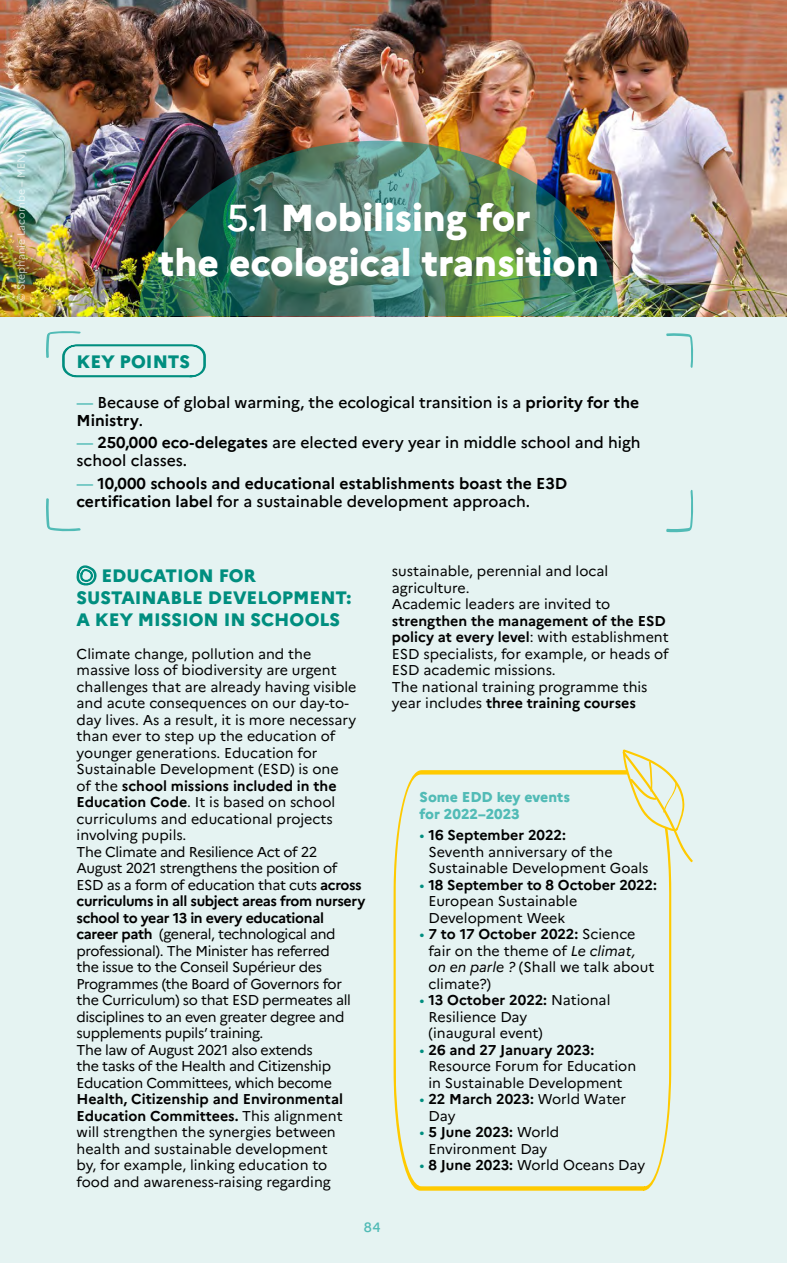
<style>
.page{position:relative;width:787px;height:1263px;background:#e5f3f2}
.page>*{position:absolute;margin:0;border:0;box-sizing:border-box;transform-origin:0 0}
.t1{font:800 37.5px/45px "Marianne";color:#fff;text-align:center}
.t2{font:800 18px/21.6px "Marianne";color:#008e7f}
.t3{font:500 15.75px/18px "Marianne";color:#000}
.t4{font:700 15.75px/18px "Marianne";color:#000}
.t5{font:14.25px/16.5px "Marianne";letter-spacing:-.025em;color:#000}
.t6{font:14.25px/16.5px "Marianne";color:#000}
.t7{font:800 14.25px/17.1px "Marianne";color:#51bbb6}
.t8{font:500 13.5px "Marianne";color:#51bbb6}
.t9{font:10.5px "Marianne";color:#fff}
.s1{font-weight:500}
.s2{color:#51bbb6}
.s3{font-weight:700}
.s4{font-weight:500;color:#51bbb6}
.s5{color:#008e7f}
.s6{font-style:italic}
</style>
<div class="page">
<img style="left:0;top:0;width:787px;height:316px">
<img style="left:139px;top:141px;width:479px;height:175px">
<svg style="left:76px;top:565px;width:21px;height:21px"></svg>
<svg style="left:46px;top:331px;width:160px;height:47px"></svg>
<svg style="left:666px;top:333px;width:27px;height:35px"></svg>
<svg style="left:46px;top:498px;width:35px;height:33px"></svg>
<svg style="left:666px;top:490px;width:27px;height:42px"></svg>
<svg style="left:393px;top:770px;width:278px;height:421px"></svg>
<svg style="left:622px;top:749px;width:71px;height:114px"></svg>
<p class="t9" style="left:15px;top:302px;width:153px;rotate:-90deg">© Stéphanie Lacombe – MENJ</p>
<h1 class="t1" style="left:158px;top:195px;width:442px"><span class="s1">5.1</span> Mobilising for<br>the ecological transition</h1>
<p class="t2" style="left:77px;top:350px;width:115px">KEY POINTS</p>
<p class="t3" style="left:77px;top:393px;width:564px"><span class="s2">—</span> Because of global warming, the ecological transition is a <span class="s3">priority for the<br>Ministry</span>.</p>
<p class="t3" style="left:77px;top:434px;width:565px"><span class="s2">—</span> <span class="s3">250,000 eco-delegates</span> are elected every year in middle school and high school classes.</p>
<p class="t4" style="left:77px;top:474px;width:492px"><span class="s4">—</span> 10,000 schools and educational establishments boast the E3D certification label <span class="s1">for a sustainable development approach.</span></p>
<p class="t2" style="left:77px;top:565px;width:276px;text-indent:25px">EDUCATION FOR<br>SUSTAINABLE DEVELOPMENT:<br>A KEY MISSION IN SCHOOLS</p>
<p class="t5" style="left:77px;top:645px;width:290px">Climate change, pollution and the massive loss of biodiversity are urgent challenges that are already having visible and acute consequences on our day-to&shy;day lives. As a result, it is more necessary than ever to step up the education of younger generations. Education for Sustainable Development (ESD) is one<br>of the <span class="s3">school missions included in the Education Code</span>. It is based on school curriculums and educational projects involving pupils.<br>The Climate and Resilience Act of 22<br>August 2021 strengthens the position of ESD as a form of education that cuts <span class="s3">across curriculums in all subject areas from nursery school to year 13 in every educational career path</span> (general, technological and professional). The Minister has referred<br>the issue to the Conseil Supérieur des Programmes (the Board of Governors for the Curriculum) so that ESD permeates all disciplines to an even greater degree and supplements pupils’ training.<br>The law of August 2021 also extends<br>the tasks of the Health and Citizenship Education Committees, which become</p>
<p class="t6" style="left:77px;top:1091px;width:268px"><span class="s3">Health, Citizenship and Environmental Education Committees.</span> This alignment will strengthen the synergies between health and sustainable development by, for example, linking education to food and awareness-raising regarding</p>
<p class="t6" style="left:392px;top:563px;width:220px">sustainable, perennial and local agriculture.<br>Academic leaders are invited to</p>
<p class="t6" style="left:392px;top:612px;width:278px"><span class="s3">strengthen the management of the ESD policy at every level</span>: with establishment ESD specialists, for example, or heads of ESD academic missions.<br>The national training programme this year includes <span class="s3">three training courses</span></p>
<p class="t7" style="left:419px;top:788px;width:152px">Some EDD key events for 2022–2023</p>
<p class="t6" style="left:428px;top:827px;width:222px;text-indent:-9px"><span class="s5">•</span> <span class="s3">16 September 2022:<br></span>Seventh anniversary of the<br>Sustainable Development Goals</p>
<p class="t6" style="left:428px;top:876px;width:230px;text-indent:-9px"><span class="s5">•</span> <span class="s3">18 September to 8 October 2022:<br></span>European Sustainable<br>Development Week</p>
<p class="t6" style="left:428px;top:926px;width:227px;text-indent:-9px"><span class="s5">•</span> <span class="s3">7 to 17 October 2022:</span> Science fair on the theme of <span class="s6">Le climat, on en parle ?</span> (Shall we talk about climate?)</p>
<p class="t6" style="left:428px;top:992px;width:183px;text-indent:-9px"><span class="s5">•</span> <span class="s3">13 October 2022:</span> National<br>Resilience Day<br>(inaugural event)</p>
<p class="t6" style="left:428px;top:1041px;width:209px;text-indent:-9px"><span class="s5">•</span> <span class="s3">26 and 27 January 2023:<br></span>Resource Forum for Education in Sustainable Development</p>
<p class="t6" style="left:428px;top:1091px;width:199px;text-indent:-9px"><span class="s5">•</span> <span class="s3">22 March 2023:</span> World Water<br>Day</p>
<p class="t6" style="left:419px;top:1124px;width:141px;text-align:center"><span class="s5">•</span> <span class="s3">5 June 2023:</span> World<br>Environment Day</p>
<p class="t6" style="left:419px;top:1157px;width:227px"><span class="s5">•</span> <span class="s3">8 June 2023:</span> World Oceans Day</p>
<p class="t8" style="left:364px;top:1219px;width:18px">84</p>
</div>
